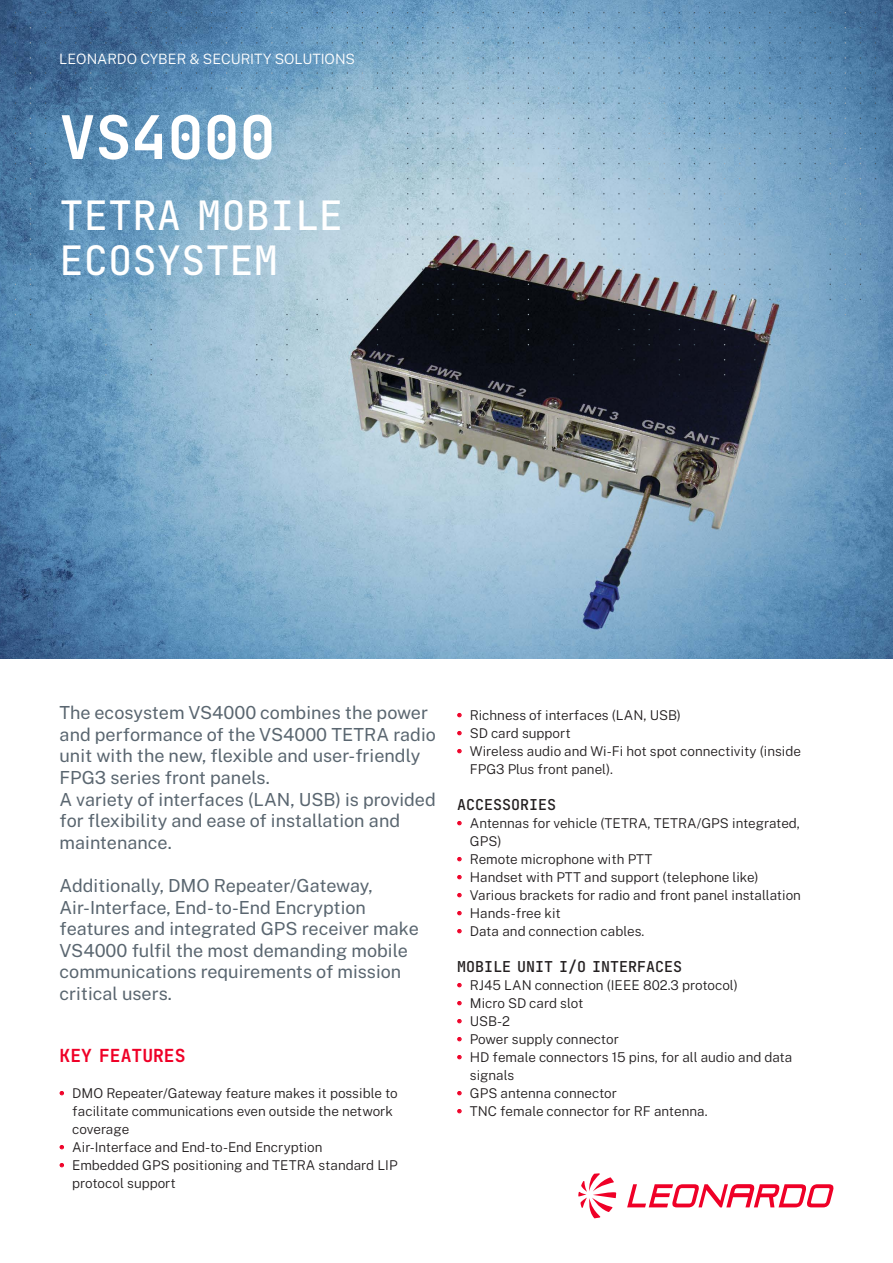
<style>
.page{position:relative;width:893px;height:1263px;background:#fff}
.page>*{position:absolute;margin:0;border:0;box-sizing:border-box;transform-origin:0 0}
.Sigla_COVER_-_40_auto_-_White{font:700 60px "Tekne LDO";color:#fff}
.Sottotitolo_COVER_-_27_30_-_White{font:500 40.5px/45px "Tekne LDO";color:#fff}
.Testo_big_-_12_auto{font:18px/21.6px "Public Sans";color:#5a6670}
.Titolo_1_-_12_auto_-_Rosso{font:18px "Tekne LDO Variable";color:#ef0027}
.Titolo_2_-_10_auto{font:15px "Tekne LDO Variable";color:#231f20}
.t1{font:300 14.25px "Public Sans";color:#fff}
.t2{font:300 13.5px/18px "Public Sans";color:#231f20}
.s1{font-weight:700;color:#ef0027}
</style>
<div class="page">
<img style="left:0;top:0;width:893px;height:659px">
<svg style="left:578px;top:1173px;width:256px;height:45px"></svg>
<p class="t1" style="left:59px;top:49px;width:297px">LEONARDO CYBER &amp; SECURITY SOLUTIONS</p>
<p class="Sigla_COVER_-_40_auto_-_White" style="left:60px;top:92px;width:217px">VS4000</p>
<p class="Sottotitolo_COVER_-_27_30_-_White" style="left:60px;top:193px;width:285px">TETRA MOBILE<br>ECOSYSTEM</p>
<p class="Testo_big_-_12_auto" style="left:60px;top:701px;width:378px">The ecosystem VS4000 combines the power and performance of the VS4000 TETRA radio unit with the new, flexible and user-friendly FPG3 series front panels.</p>
<p class="Testo_big_-_12_auto" style="left:60px;top:787px;width:378px">A variety of interfaces (LAN, USB) is provided for flexibility and ease of installation and maintenance.</p>
<p class="Testo_big_-_12_auto" style="left:60px;top:873px;width:361px">Additionally, DMO Repeater/Gateway, Air-Interface, End- to-End Encryption features and integrated GPS receiver make VS4000 fulfil the most demanding mobile communications requirements of mission critical users.</p>
<p class="Titolo_1_-_12_auto_-_Rosso" style="left:60px;top:1042px;width:127px">KEY FEATURES</p>
<p class="t2" style="left:72px;top:1083px;width:327px;text-indent:-13px"><span class="s1">•</span> DMO Repeater/Gateway feature makes it possible to facilitate communications even outside the network coverage</p>
<p class="t2" style="left:60px;top:1137px;width:265px"><span class="s1">•</span> Air-Interface and End-to-End Encryption</p>
<p class="t2" style="left:72px;top:1155px;width:327px;text-indent:-13px"><span class="s1">•</span> Embedded GPS positioning and TETRA standard LIP protocol support</p>
<p class="t2" style="left:457px;top:705px;width:225px"><span class="s1">•</span> Richness of interfaces (LAN, USB)</p>
<p class="t2" style="left:457px;top:723px;width:115px"><span class="s1">•</span> SD card support</p>
<p class="t2" style="left:470px;top:741px;width:333px;text-indent:-13px"><span class="s1">•</span> Wireless audio and Wi-Fi hot spot connectivity (inside<br>FPG3 Plus front panel).</p>
<p class="Titolo_2_-_10_auto" style="left:457px;top:793px;width:100px">ACCESSORIES</p>
<p class="t2" style="left:470px;top:813px;width:332px;text-indent:-13px"><span class="s1">•</span> Antennas for vehicle (TETRA, TETRA/GPS integrated,<br>GPS)</p>
<p class="t2" style="left:457px;top:849px;width:197px"><span class="s1">•</span> Remote microphone with PTT</p>
<p class="t2" style="left:457px;top:867px;width:303px"><span class="s1">•</span> Handset with PTT and support (telephone like)</p>
<p class="t2" style="left:457px;top:885px;width:345px"><span class="s1">•</span> Various brackets for radio and front panel installation</p>
<p class="t2" style="left:457px;top:903px;width:105px"><span class="s1">•</span> Hands-free kit</p>
<p class="t2" style="left:457px;top:921px;width:189px"><span class="s1">•</span> Data and connection cables.</p>
<p class="Titolo_2_-_10_auto" style="left:457px;top:955px;width:227px">MOBILE UNIT I/O INTERFACES</p>
<p class="t2" style="left:457px;top:975px;width:282px"><span class="s1">•</span> RJ45 LAN connection (IEEE 802.3 protocol)</p>
<p class="t2" style="left:457px;top:993px;width:128px"><span class="s1">•</span> Micro SD card slot</p>
<p class="t2" style="left:457px;top:1011px;width:54px"><span class="s1">•</span> USB-2</p>
<p class="t2" style="left:457px;top:1029px;width:163px"><span class="s1">•</span> Power supply connector</p>
<p class="t2" style="left:470px;top:1047px;width:324px;text-indent:-13px"><span class="s1">•</span> HD female connectors 15 pins, for all audio and data signals</p>
<p class="t2" style="left:457px;top:1083px;width:161px"><span class="s1">•</span> GPS antenna connector</p>
<p class="t2" style="left:457px;top:1101px;width:252px"><span class="s1">•</span> TNC female connector for RF antenna.</p>
</div>
